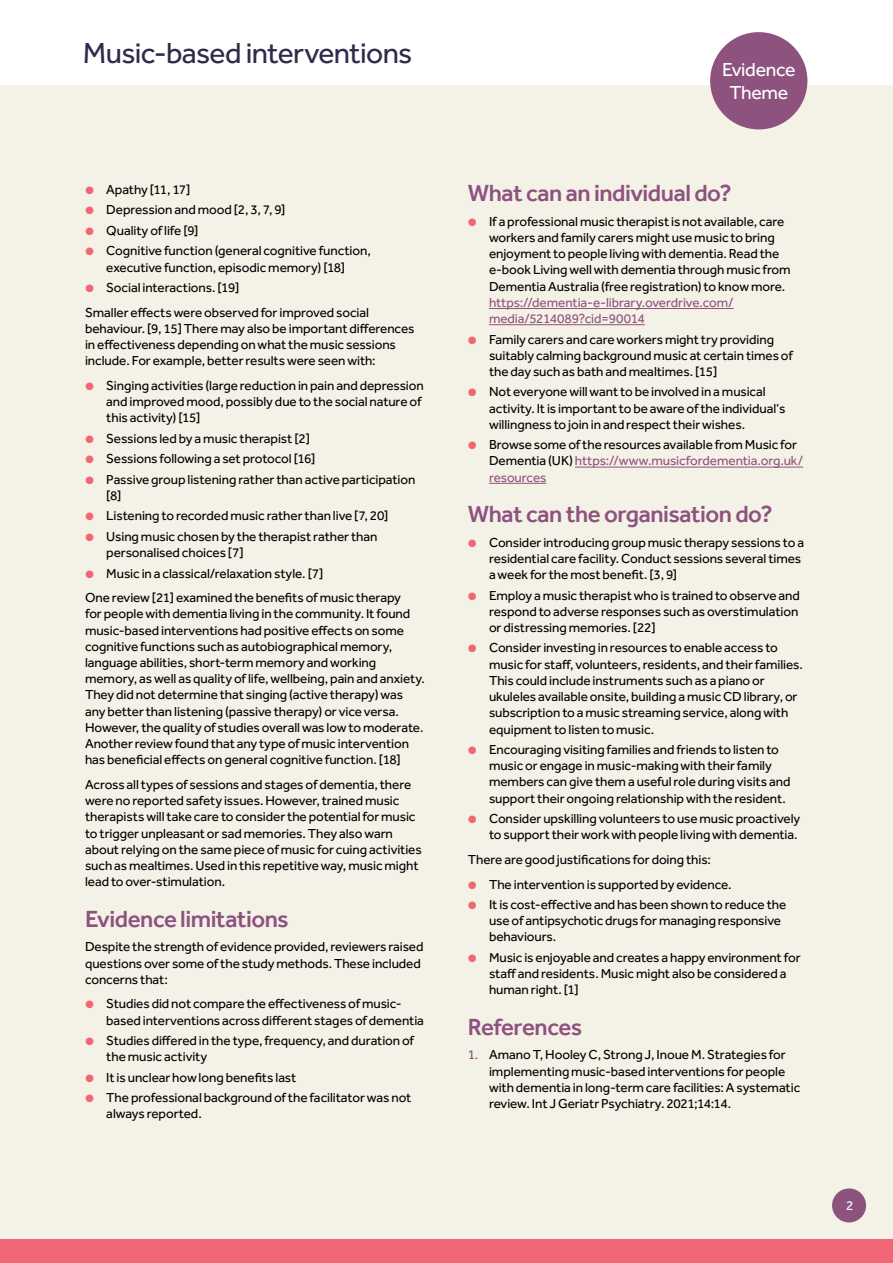
<style>
.page{position:relative;width:893px;height:1263px;background:#fff}
.page>*{position:absolute;margin:0;border:0;box-sizing:border-box;transform-origin:0 0}
.t1{font:30px "Effra";letter-spacing:-.025em;color:#302a4b}
.Sub_Heading__H2{font:500 24px "Effra";letter-spacing:-.02em;color:#8d527f}
.t2{font:19.5px/22.5px "Effra";letter-spacing:-.015em;color:#fff;text-align:center}
.Paragraph__P{font:13.5px/16.2px "Effra";letter-spacing:-.005em;color:#000}
.t3{font:13.5px "Effra";color:#fff}
.s1{color:#f16674}
.s2{color:#8e527f}
.s3{color:#8d527f}
</style>
<div class="page">
<div style="left:0;top:85px;width:893px;height:1178px;background:#f4f1e6"></div>
<div style="left:0;top:1239px;width:893px;height:24px;background:#f16674"></div>
<div style="left:710px;top:32px;width:97px;height:97px;background:#8e527f;border-radius:50%"></div>
<div style="left:832px;top:1188px;width:34px;height:34px;background:#8e527f;border-radius:50%"></div>
<hr style="left:489px;top:308px;width:245px;height:1px;background:#8e527f">
<hr style="left:489px;top:324px;width:156px;height:1px;background:#8e527f">
<hr style="left:575px;top:467px;width:228px;height:1px;background:#8e527f">
<hr style="left:489px;top:483px;width:57px;height:1px;background:#8e527f">
<h1 class="t1" style="left:83px;top:35px;width:331px">Music-based interventions</h1>
<p class="Paragraph__P" style="left:85px;top:181px;width:107px"><span class="s1">●</span> Apathy [11, 17]</p>
<p class="Paragraph__P" style="left:85px;top:202px;width:202px"><span class="s1">●</span> Depression and mood [2, 3, 7, 9]</p>
<p class="Paragraph__P" style="left:85px;top:222px;width:115px"><span class="s1">●</span> Quality of life [9]</p>
<p class="Paragraph__P" style="left:85px;top:243px;width:287px;text-align:center"><span class="s1">●</span> Cognitive function (general cognitive function, executive function, episodic memory) [18]</p>
<p class="Paragraph__P" style="left:85px;top:279px;width:156px"><span class="s1">●</span> Social interactions. [19]</p>
<p class="Paragraph__P" style="left:85px;top:304px;width:331px">Smaller effects were observed for improved social behaviour. [9, 15] There may also be important differences in effectiveness depending on what the music sessions include. For example, better results were seen with:</p>
<p class="Paragraph__P" style="left:106px;top:377px;width:319px;text-indent:-21px"><span class="s1">●</span> Singing activities (large reduction in pain and depression and improved mood, possibly due to the social nature of this activity) [15]</p>
<p class="Paragraph__P" style="left:85px;top:430px;width:226px"><span class="s1">●</span> Sessions led by a music therapist [2]</p>
<p class="Paragraph__P" style="left:85px;top:451px;width:232px"><span class="s1">●</span> Sessions following a set protocol [16]</p>
<p class="Paragraph__P" style="left:106px;top:471px;width:311px;text-indent:-21px"><span class="s1">●</span> Passive group listening rather than active participation [8]</p>
<p class="Paragraph__P" style="left:85px;top:508px;width:305px"><span class="s1">●</span> Listening to recorded music rather than live [7, 20]</p>
<p class="Paragraph__P" style="left:106px;top:528px;width:273px;text-indent:-21px"><span class="s1">●</span> Using music chosen by the therapist rather than personalised choices [7]</p>
<p class="Paragraph__P" style="left:85px;top:565px;width:240px"><span class="s1">●</span> Music in a classical/relaxation style. [7]</p>
<p class="Paragraph__P" style="left:85px;top:589px;width:341px">One review [21] examined the benefits of music therapy<br>for people with dementia living in the community. It found music-based interventions had positive effects on some cognitive functions such as autobiographical memory, language abilities, short-term memory and working memory, as well as quality of life, wellbeing, pain and anxiety.<br>They did not determine that singing (active therapy) was any better than listening (passive therapy) or vice versa.<br>However, the quality of studies overall was low to moderate.<br>Another review found that any type of music intervention has beneficial effects on general cognitive function. [18]</p>
<p class="Paragraph__P" style="left:85px;top:776px;width:338px">Across all types of sessions and stages of dementia, there were no reported safety issues. However, trained music therapists will take care to consider the potential for music to trigger unpleasant or sad memories. They also warn about relying on the same piece of music for cuing activities such as mealtimes. Used in this repetitive way, music might lead to over-stimulation.</p>
<h2 class="Sub_Heading__H2" style="left:85px;top:904px;width:205px">Evidence limitations</h2>
<p class="Paragraph__P" style="left:85px;top:938px;width:340px">Despite the strength of evidence provided, reviewers raised questions over some of the study methods. These included concerns that:</p>
<p class="Paragraph__P" style="left:106px;top:996px;width:319px;text-indent:-21px"><span class="s1">●</span> Studies did not compare the effectiveness of music&shy;based interventions across different stages of dementia</p>
<p class="Paragraph__P" style="left:106px;top:1032px;width:309px;text-indent:-21px"><span class="s1">●</span> Studies differed in the type, frequency, and duration of the music activity</p>
<p class="Paragraph__P" style="left:85px;top:1069px;width:213px"><span class="s1">●</span> It is unclear how long benefits last</p>
<p class="Paragraph__P" style="left:106px;top:1089px;width:307px;text-indent:-21px"><span class="s1">●</span> The professional background of the facilitator was not always reported.</p>
<h3 class="t2" style="left:722px;top:58px;width:75px">Evidence<br>Theme</h3>
<h2 class="Sub_Heading__H2" style="left:468px;top:179px;width:265px">What can an individual do?</h2>
<p class="Paragraph__P" style="left:489px;top:213px;width:303px;text-indent:-21px"><span class="s1">●</span> If a professional music therapist is not available, care workers and family carers might use music to bring enjoyment to people living with dementia. Read the e-book Living well with dementia through music from Dementia Australia (free registration) to know more. <span class="s2">https://dementia-e-library.overdrive.com/ media/5214089?cid=90014</span></p>
<p class="Paragraph__P" style="left:489px;top:331px;width:305px;text-indent:-21px"><span class="s1">●</span> Family carers and care workers might try providing suitably calming background music at certain times of the day such as bath and mealtimes. [15]</p>
<p class="Paragraph__P" style="left:489px;top:384px;width:298px;text-indent:-21px"><span class="s1">●</span> Not everyone will want to be involved in a musical activity. It is important to be aware of the individual’s willingness to join in and respect their wishes.</p>
<p class="Paragraph__P" style="left:489px;top:436px;width:316px;text-indent:-21px"><span class="s1">●</span> Browse some of the resources available from Music for<br>Dementia (UK) <span class="s2">https://www.musicfordementia.org.uk/ resources</span></p>
<h2 class="Sub_Heading__H2" style="left:468px;top:500px;width:306px">What can the organisation do?</h2>
<p class="Paragraph__P" style="left:489px;top:534px;width:317px;text-indent:-21px"><span class="s1">●</span> Consider introducing group music therapy sessions to a residential care facility. Conduct sessions several times a week for the most benefit. [3, 9]</p>
<p class="Paragraph__P" style="left:489px;top:587px;width:312px;text-indent:-21px"><span class="s1">●</span> Employ a music therapist who is trained to observe and respond to adverse responses such as overstimulation or distressing memories. [22]</p>
<p class="Paragraph__P" style="left:489px;top:640px;width:315px;text-indent:-21px"><span class="s1">●</span> Consider investing in resources to enable access to music for staff, volunteers, residents, and their families.<br>This could include instruments such as a piano or ukuleles available onsite, building a music CD library, or subscription to a music streaming service, along with equipment to listen to music.</p>
<p class="Paragraph__P" style="left:489px;top:741px;width:303px;text-indent:-21px"><span class="s1">●</span> Encouraging visiting families and friends to listen to music or engage in music-making with their family members can give them a useful role during visits and support their ongoing relationship with the resident.</p>
<p class="Paragraph__P" style="left:468px;top:810px;width:334px;text-align:right"><span class="s1">●</span> Consider upskilling volunteers to use music proactively to support their work with people living with dementia.</p>
<p class="Paragraph__P" style="left:468px;top:851px;width:245px">There are good justifications for doing this:</p>
<p class="Paragraph__P" style="left:468px;top:876px;width:265px"><span class="s1">●</span> The intervention is supported by evidence.</p>
<p class="Paragraph__P" style="left:489px;top:896px;width:299px;text-indent:-21px"><span class="s1">●</span> It is cost-effective and has been shown to reduce the use of antipsychotic drugs for managing responsive behaviours.</p>
<p class="Paragraph__P" style="left:489px;top:949px;width:313px;text-indent:-21px"><span class="s1">●</span> Music is enjoyable and creates a happy environment for staff and residents. Music might also be considered a human right. [1]</p>
<h2 class="Sub_Heading__H2" style="left:468px;top:1012px;width:116px">References</h2>
<p class="Paragraph__P" style="left:489px;top:1047px;width:313px;text-indent:-21px"><span class="s3">1.</span> Amano T, Hooley C, Strong J, Inoue M. Strategies for implementing music-based interventions for people with dementia in long-term care facilities: A systematic review. Int J Geriatr Psychiatry. 2021;14:14.</p>
<p class="t3" style="left:846px;top:1198px;width:9px">2</p>
</div>
